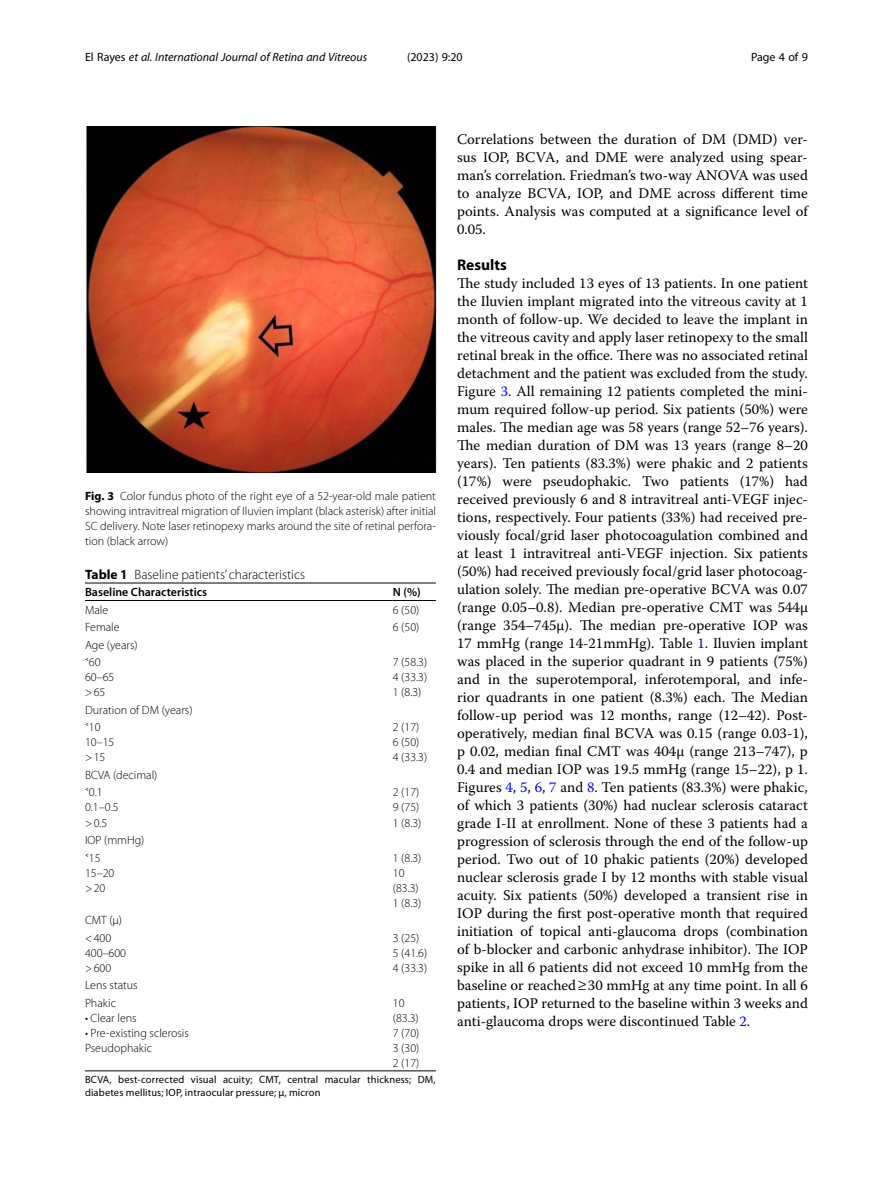
<style>
.page{position:relative;width:893px;height:1191px;background:#fff}
.page>*{position:absolute;margin:0;border:0;box-sizing:border-box;transform-origin:0 0}
.Head_1{font:700 15.45px "Myriad Pro";color:#000}
.Body_Text{font:14.7px/18px "Warnock Pro";color:#000;text-align:justify}
.Table_Caption{font:300 13.5px "Myriad Pro";color:#000}
.Table_Body{font:300 12px/15px "Myriad Pro";color:#000}
.Figure_Caption{font:300 12px/15px "Myriad Pro";color:#000;text-align:justify}
.t1{font:italic 12px "Myriad Pro";color:#000}
.Table_Head{font:600 12px "Myriad Pro";color:#000}
.t2{font:12px "Myriad Pro";color:#000}
.Table_Footnote{font:10.5px/12.8px "Myriad Pro";letter-spacing:.01em;color:#000}
.s1{font-style:normal}
.s2{font-weight:700}
.s3{font-family:"Arial Unicode MS";font-weight:400}
.s4{color:#00f}
</style>
<div class="page">
<hr style="left:85px;top:600px;width:308px;height:1px;background:#000">
<hr style="left:393px;top:583px;width:43px;height:1px;background:#000">
<hr style="left:393px;top:600px;width:43px;height:1px;background:#000">
<hr style="left:393px;top:1070px;width:43px;height:1px;background:#000">
<hr style="left:85px;top:1070px;width:308px;height:1px;background:#000">
<hr style="left:85px;top:583px;width:308px;height:1px;background:#000">
<img style="left:86px;top:126px;width:350px;height:347px">
<p class="t1" style="left:85px;top:50px;width:284px"><span class="s1">El Rayes</span> et al. International Journal of Retina and Vitreous</p>
<p class="t2" style="left:407px;top:50px;width:57px">(2023) 9:20</p>
<p class="t2" style="left:751px;top:50px;width:58px">Page 4 of 9</p>
<p class="Figure_Caption" style="left:85px;top:488px;width:352px"><span class="s2">Fig. 3</span> Color fundus photo of the right eye of a 52-year-old male patient showing intravitreal migration of Iluvien implant (black asterisk) after initial SC delivery. Note laser retinopexy marks around the site of retinal perfora&shy;tion (black arrow)</p>
<p class="Table_Caption" style="left:85px;top:567px;width:222px"><span class="s2">Table 1</span> Baseline patients’ characteristics</p>
<p class="Table_Head" style="left:85px;top:584px;width:124px">Baseline Characteristics</p>
<p class="Table_Head" style="left:393px;top:584px;width:29px">N (%)</p>
<p class="Table_Body" style="left:85px;top:602px;width:25px">Male</p>
<p class="Table_Body" style="left:393px;top:602px;width:28px">6 (50)</p>
<p class="Table_Body" style="left:85px;top:620px;width:36px">Female</p>
<p class="Table_Body" style="left:393px;top:620px;width:28px">6 (50)</p>
<p class="Table_Body" style="left:85px;top:637px;width:54px">Age (years)</p>
<p class="Table_Body" style="left:85px;top:655px;width:17px"><span class="s3">˂</span>60</p>
<p class="Table_Body" style="left:85px;top:670px;width:31px">60–65</p>
<p class="Table_Body" style="left:85px;top:685px;width:22px">&gt;65</p>
<p class="Table_Body" style="left:393px;top:655px;width:36px">7 (58.3)</p>
<p class="Table_Body" style="left:393px;top:670px;width:36px">4 (33.3)</p>
<p class="Table_Body" style="left:393px;top:685px;width:30px">1 (8.3)</p>
<p class="Table_Body" style="left:85px;top:702px;width:109px">Duration of DM (years)</p>
<p class="Table_Body" style="left:85px;top:720px;width:17px"><span class="s3">˂</span>10</p>
<p class="Table_Body" style="left:85px;top:735px;width:31px">10–15</p>
<p class="Table_Body" style="left:85px;top:750px;width:22px">&gt;15</p>
<p class="Table_Body" style="left:85px;top:767px;width:74px">BCVA (decimal)</p>
<p class="Table_Body" style="left:85px;top:785px;width:19px"><span class="s3">˂</span>0.1</p>
<p class="Table_Body" style="left:85px;top:800px;width:35px">0.1–0.5</p>
<p class="Table_Body" style="left:85px;top:815px;width:24px">&gt;0.5</p>
<p class="Table_Body" style="left:85px;top:832px;width:61px">IOP (mmHg)</p>
<p class="Table_Body" style="left:85px;top:850px;width:17px"><span class="s3">˂</span>15</p>
<p class="Table_Body" style="left:85px;top:865px;width:31px">15–20</p>
<p class="Table_Body" style="left:85px;top:880px;width:22px">&gt;20</p>
<p class="Table_Body" style="left:85px;top:912px;width:39px">CMT (µ)</p>
<p class="Table_Body" style="left:85px;top:930px;width:28px">&lt;400</p>
<p class="Table_Body" style="left:85px;top:945px;width:43px">400–600</p>
<p class="Table_Body" style="left:85px;top:960px;width:28px">&gt;600</p>
<p class="Table_Body" style="left:393px;top:720px;width:28px">2 (17)</p>
<p class="Table_Body" style="left:393px;top:735px;width:28px">6 (50)</p>
<p class="Table_Body" style="left:393px;top:750px;width:36px">4 (33.3)</p>
<p class="Table_Body" style="left:393px;top:785px;width:28px">2 (17)</p>
<p class="Table_Body" style="left:393px;top:800px;width:28px">9 (75)</p>
<p class="Table_Body" style="left:393px;top:815px;width:30px">1 (8.3)</p>
<p class="Table_Body" style="left:393px;top:850px;width:30px">1 (8.3)</p>
<p class="Table_Body" style="left:393px;top:865px;width:28px">10 (83.3)</p>
<p class="Table_Body" style="left:393px;top:895px;width:30px">1 (8.3)</p>
<p class="Table_Body" style="left:393px;top:930px;width:28px">3 (25)</p>
<p class="Table_Body" style="left:393px;top:945px;width:36px">5 (41.6)</p>
<p class="Table_Body" style="left:393px;top:960px;width:36px">4 (33.3)</p>
<p class="Table_Body" style="left:85px;top:977px;width:54px">Lens status</p>
<p class="Table_Body" style="left:85px;top:995px;width:33px">Phakic</p>
<p class="Table_Body" style="left:85px;top:1010px;width:53px">• Clear lens</p>
<p class="Table_Body" style="left:85px;top:1025px;width:105px">• Pre-existing sclerosis</p>
<p class="Table_Body" style="left:85px;top:1040px;width:69px">Pseudophakic</p>
<p class="Table_Body" style="left:393px;top:995px;width:28px">10 (83.3)</p>
<p class="Table_Body" style="left:393px;top:1025px;width:28px">7 (70)</p>
<p class="Table_Body" style="left:393px;top:1040px;width:28px">3 (30)</p>
<p class="Table_Body" style="left:393px;top:1055px;width:28px">2 (17)</p>
<p class="Table_Footnote" style="left:85px;top:1073px;width:352px">BCVA, best-corrected visual acuity; CMT, central macular thickness; DM, diabetes mellitus; IOP, intraocular pressure; µ, micron</p>
<p class="Body_Text" style="left:457px;top:130px;width:352px">Correlations between the duration of DM (DMD) ver&shy;sus IOP, BCVA, and DME were analyzed using spear&shy;man’s correlation. Friedman’s two-way ANOVA was used to analyze BCVA, IOP, and DME across different time points. Analysis was computed at a significance level of 0.05.</p>
<p class="Head_1" style="left:457px;top:255px;width:51px">Results</p>
<p class="Body_Text" style="left:457px;top:274px;width:352px">The study included 13 eyes of 13 patients. In one patient the Iluvien implant migrated into the vitreous cavity at 1 month of follow-up. We decided to leave the implant in the vitreous cavity and apply laser retinopexy to the small retinal break in the office. There was no associated retinal detachment and the patient was excluded from the study.<br>Figure <span class="s4">3</span>. All remaining 12 patients completed the mini&shy;mum required follow-up period. Six patients (50%) were males. The median age was 58 years (range 52–76 years).<br>The median duration of DM was 13 years (range 8–20 years). Ten patients (83.3%) were phakic and 2 patients (17%) were pseudophakic. Two patients (17%) had received previously 6 and 8 intravitreal anti-VEGF injec&shy;tions, respectively. Four patients (33%) had received pre&shy;viously focal/grid laser photocoagulation combined and at least 1 intravitreal anti-VEGF injection. Six patients (50%) had received previously focal/grid laser photocoag&shy;ulation solely. The median pre-operative BCVA was 0.07 (range 0.05–0.8). Median pre-operative CMT was 544µ (range 354–745µ). The median pre-operative IOP was 17 mmHg (range 14-21mmHg). Table <span class="s4">1</span>. Iluvien implant was placed in the superior quadrant in 9 patients (75%) and in the superotemporal, inferotemporal, and infe&shy;rior quadrants in one patient (8.3%) each. The Median follow-up period was 12 months, range (12–42). Post&shy;operatively, median final BCVA was 0.15 (range 0.03-1), p 0.02, median final CMT was 404µ (range 213–747), p 0.4 and median IOP was 19.5 mmHg (range 15–22), p 1.<br>Figures <span class="s4">4</span>, <span class="s4">5</span>, <span class="s4">6</span>, <span class="s4">7</span> and <span class="s4">8</span>. Ten patients (83.3%) were phakic, of which 3 patients (30%) had nuclear sclerosis cataract grade I-II at enrollment. None of these 3 patients had a progression of sclerosis through the end of the follow-up period. Two out of 10 phakic patients (20%) developed nuclear sclerosis grade I by 12 months with stable visual acuity. Six patients (50%) developed a transient rise in IOP during the first post-operative month that required initiation of topical anti-glaucoma drops (combination of b-blocker and carbonic anhydrase inhibitor). The IOP spike in all 6 patients did not exceed 10 mmHg from the baseline or reached≥30 mmHg at any time point. In all 6 patients, IOP returned to the baseline within 3 weeks and anti-glaucoma drops were discontinued Table <span class="s4">2</span>.</p>
</div>
